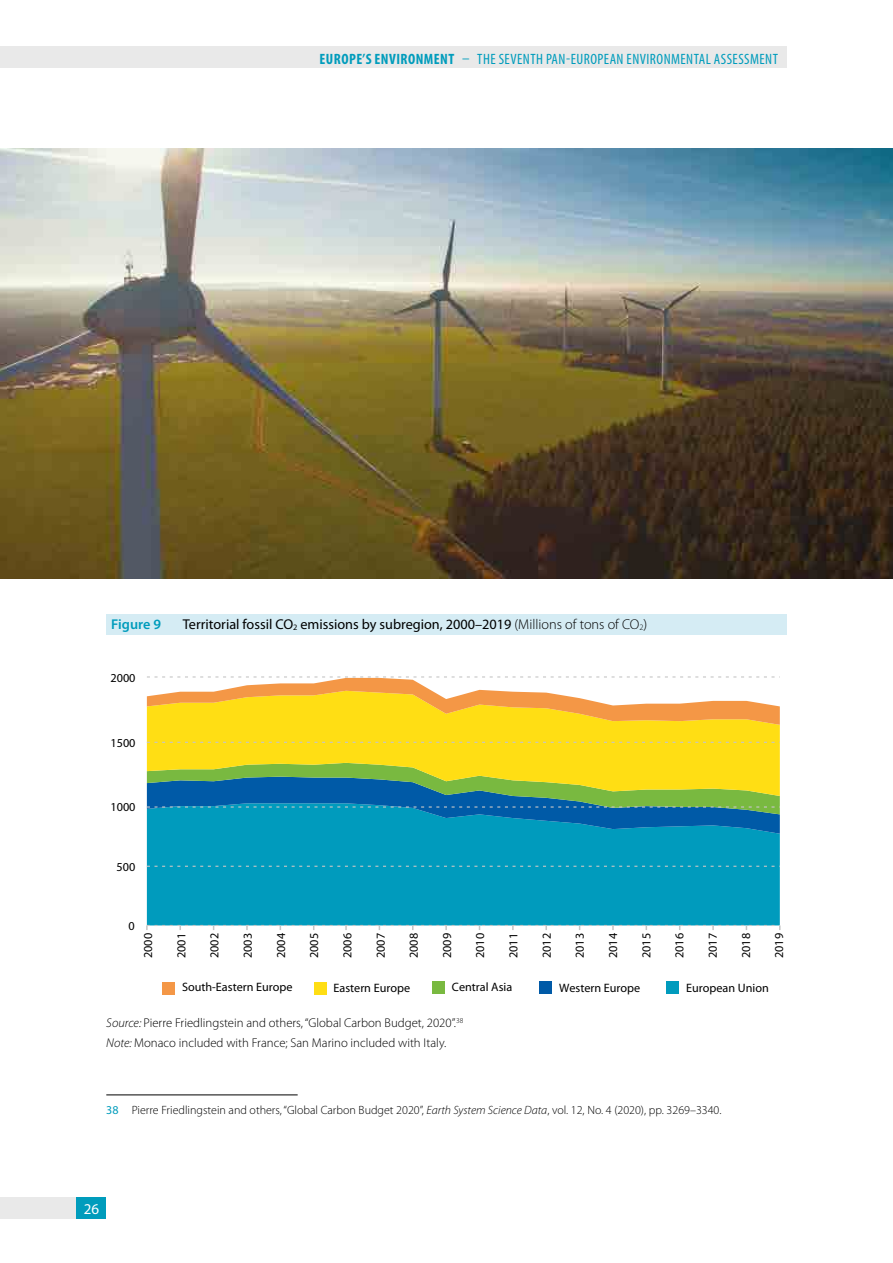
<style>
.page{position:relative;width:893px;height:1263px;background:#fff}
.page>*{position:absolute;margin:0;border:0;box-sizing:border-box;transform-origin:0 0}
.t1{font:condensed 15px "Myriad Pro";letter-spacing:.03em;color:#009cbc}
.t2{font:15px "Myriad Pro";color:#fff}
.H_figure{font:14.25px "Myriad Pro";color:#000}
.H_figure-2{font:600 14.25px "Myriad Pro";color:#009cbc}
.source{font:300 12.75px "Myriad Pro";color:#000}
.t3{font:12.15px "Myriad Pro";color:#000}
.p_footnote{font:300 12px "Myriad Pro";color:#000}
.s1{font-weight:700}
.s2{font-weight:300}
.s3{font-style:italic}
.s4{font-weight:400;color:#009cbc}
</style>
<div class="page">
<div style="left:0;top:47px;width:787px;height:21px;background:#e9e9e9"></div>
<div style="left:0;top:1198px;width:77px;height:21px;background:#e9e9e9"></div>
<div style="left:77px;top:1198px;width:29px;height:21px;background:#009cbc"></div>
<div style="left:106px;top:614px;width:681px;height:20px;background:#d5ecf4"></div>
<hr style="left:106px;top:1095px;width:192px;height:1px;background:#000">
<img style="left:0;top:149px;width:893px;height:429px">
<div style="left:147px;top:834px;width:633px;height:91px;background:#009bbd"></div>
<div style="left:147px;top:725px;width:633px;height:38px;background:#ffde14"></div>
<svg style="left:146px;top:925px;width:635px;height:5px"></svg>
<svg style="left:147px;top:866px;width:633px;height:1px"></svg>
<svg style="left:147px;top:763px;width:633px;height:71px;background:#4e9a7a"></svg>
<svg style="left:147px;top:742px;width:633px;height:1px"></svg>
<svg style="left:147px;top:676px;width:633px;height:49px"></svg>
<div style="left:666px;top:981px;width:13px;height:13px;background:#009bbd"></div>
<div style="left:539px;top:981px;width:13px;height:13px;background:#005aa7"></div>
<div style="left:432px;top:981px;width:13px;height:13px;background:#79b940"></div>
<div style="left:314px;top:982px;width:13px;height:12px;background:#ffde14"></div>
<div style="left:162px;top:982px;width:13px;height:12px;background:#f49746"></div>
<p class="t1" style="left:320px;top:50px;width:460px"><span class="s1">EUROPE’S ENVIRONMENT</span> – THE SEVENTH PAN-EUROPEAN ENVIRONMENTAL ASSESSMENT</p>
<p class="H_figure-2" style="left:111px;top:615px;width:51px">Figure 9</p>
<p class="H_figure" style="left:183px;top:615px;width:466px">Territorial fossil CO<sub>2</sub> emissions by subregion, 2000–2019 <span class="s2">(Millions of tons of CO</span><sub>2</sub><span class="s2">)</span></p>
<p class="t3" style="left:111px;top:670px;width:27px">2000</p>
<p class="t3" style="left:111px;top:735px;width:27px">1500</p>
<p class="t3" style="left:111px;top:799px;width:27px">1000</p>
<p class="t3" style="left:117px;top:859px;width:20px">500</p>
<p class="t3" style="left:128px;top:918px;width:8px">0</p>
<p class="t3" style="left:141px;top:958px;width:27px;rotate:-90deg">2000</p>
<p class="t3" style="left:174px;top:958px;width:27px;rotate:-90deg">2001</p>
<p class="t3" style="left:207px;top:958px;width:27px;rotate:-90deg">2002</p>
<p class="t3" style="left:240px;top:958px;width:27px;rotate:-90deg">2003</p>
<p class="t3" style="left:273px;top:958px;width:27px;rotate:-90deg">2004</p>
<p class="t3" style="left:307px;top:958px;width:27px;rotate:-90deg">2005</p>
<p class="t3" style="left:340px;top:958px;width:27px;rotate:-90deg">2006</p>
<p class="t3" style="left:373px;top:958px;width:27px;rotate:-90deg">2007</p>
<p class="t3" style="left:406px;top:958px;width:27px;rotate:-90deg">2008</p>
<p class="t3" style="left:440px;top:958px;width:27px;rotate:-90deg">2009</p>
<p class="t3" style="left:473px;top:958px;width:27px;rotate:-90deg">2010</p>
<p class="t3" style="left:506px;top:958px;width:27px;rotate:-90deg">2011</p>
<p class="t3" style="left:539px;top:958px;width:27px;rotate:-90deg">2012</p>
<p class="t3" style="left:572px;top:958px;width:27px;rotate:-90deg">2013</p>
<p class="t3" style="left:606px;top:958px;width:27px;rotate:-90deg">2014</p>
<p class="t3" style="left:639px;top:958px;width:27px;rotate:-90deg">2015</p>
<p class="t3" style="left:672px;top:958px;width:27px;rotate:-90deg">2016</p>
<p class="t3" style="left:705px;top:958px;width:27px;rotate:-90deg">2017</p>
<p class="t3" style="left:738px;top:958px;width:27px;rotate:-90deg">2018</p>
<p class="t3" style="left:772px;top:958px;width:27px;rotate:-90deg">2019</p>
<p class="t3" style="left:182px;top:980px;width:112px">South-Eastern Europe</p>
<p class="t3" style="left:333px;top:980px;width:78px">Eastern Europe</p>
<p class="t3" style="left:452px;top:980px;width:62px">Central Asia</p>
<p class="t3" style="left:559px;top:980px;width:83px">Western Europe</p>
<p class="t3" style="left:686px;top:980px;width:84px">European Union</p>
<p class="source" style="left:106px;top:1015px;width:358px"><span class="s3">Source:</span> Pierre Friedlingstein and others, “Global Carbon Budget, 2020”.<sup>38</sup></p>
<p class="source" style="left:106px;top:1035px;width:342px"><span class="s3">Note:</span> Monaco included with France; San Marino included with Italy.</p>
<p class="p_footnote" style="left:106px;top:1103px;width:617px"><span class="s4">38</span> Pierre Friedlingstein and others, “Global Carbon Budget 2020”, <span class="s3">Earth System Science Data</span>, vol. 12, No. 4 (2020), pp. 3269–3340.</p>
<p class="t2" style="left:84px;top:1200px;width:17px">26</p>
</div>
